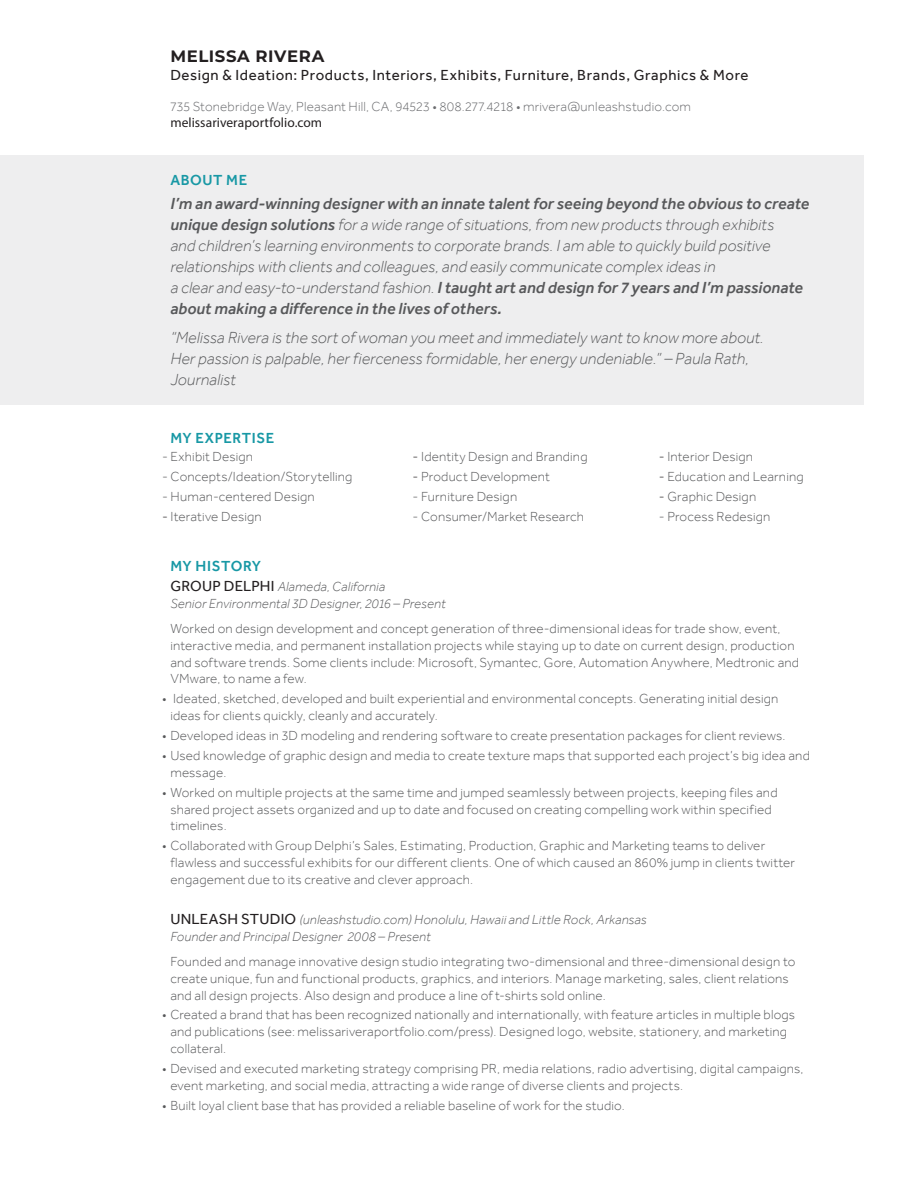
<style>
.page{position:relative;width:918px;height:1188px;background:#fff}
.page>*{position:absolute;margin:0;border:0;box-sizing:border-box;transform-origin:0 0}
.text{font:italic 300 16.5px/21px "Effra";letter-spacing:.005em;color:#57585a}
.headings{font:700 16.5px "Montserrat";letter-spacing:.035em;color:#231f20}
.headings-2{font:15px "Effra";letter-spacing:.04em;color:#231f20}
.headings-3{font:500 15px "Effra";letter-spacing:.04em;color:#1898a5}
.text_no_space_after{font:300 13.5px/16.8px "Effra";letter-spacing:.015em;color:#57585a}
.list{font:300 13.5px "Effra";letter-spacing:.015em;color:#57585a}
.text-2{font:italic 300 13.5px/16.8px "Effra";letter-spacing:.01em;color:#57585a}
.headings-4{font:300 13.5px/16.8px "Effra";letter-spacing:.01em;color:#6c6d70}
.s1{font-family:"Myriad Pro";font-weight:400;color:#231f20}
.s2{font-weight:500}
.s3{color:#231f20}
.s4{font-weight:400;font-style:normal;font-size:15px;color:#231f20}
</style>
<div class="page">
<div style="left:0;top:156px;width:864px;height:249px;background:#eeeeef"></div>
<p class="headings" style="left:170px;top:45px;width:156px">MELISSA RIVERA</p>
<p class="headings-2" style="left:170px;top:67px;width:580px">Design &amp; Ideation: Products, Interiors, Exhibits, Furniture, Brands, Graphics &amp; More</p>
<p class="headings-4" style="left:170px;top:97px;width:522px">735 Stonebridge Way, Pleasant Hill, CA, 94523 • 808.277.4218 • mrivera@unleashstudio.com <span class="s1">melissariveraportfolio.com</span></p>
<p class="headings-3" style="left:170px;top:171px;width:79px">ABOUT ME</p>
<p class="text" style="left:170px;top:193px;width:641px"><span class="s2">I’m an award-winning designer with an innate talent for seeing beyond the obvious to create unique design solutions</span> for a wide range of situations, from new products through exhibits<br>and children’s learning environments to corporate brands. I am able to quickly build positive relationships with clients and colleagues, and easily communicate complex ideas in<br>a clear and easy-to-understand fashion. <span class="s2">I taught art and design for 7 years and I’m passionate about making a difference in the lives of others.</span></p>
<p class="text" style="left:170px;top:327px;width:595px">“Melissa Rivera is the sort of woman you meet and immediately want to know more about.<br>Her passion is palpable, her fierceness formidable, her energy undeniable.” – Paula Rath,<br>Journalist</p>
<p class="headings-3" style="left:170px;top:429px;width:105px">MY EXPERTISE</p>
<p class="list" style="left:162px;top:449px;width:93px">- Exhibit Design</p>
<p class="list" style="left:162px;top:469px;width:192px">- Concepts/Ideation/Storytelling</p>
<p class="list" style="left:162px;top:489px;width:154px">- Human-centered Design</p>
<p class="list" style="left:162px;top:508px;width:101px"><span class="s3">-</span> Iterative Design</p>
<p class="list" style="left:413px;top:449px;width:177px"><span class="s3">-</span> Identity Design and Branding</p>
<p class="list" style="left:413px;top:469px;width:139px"><span class="s3">-</span> Product Development</p>
<p class="list" style="left:413px;top:489px;width:106px">- Furniture Design</p>
<p class="list" style="left:413px;top:508px;width:173px">- Consumer/Market Research</p>
<p class="list" style="left:659px;top:449px;width:96px"><span class="s3">-</span> Interior Design</p>
<p class="list" style="left:659px;top:469px;width:146px"><span class="s3">-</span> Education and Learning</p>
<p class="list" style="left:659px;top:489px;width:99px"><span class="s3">-</span> Graphic Design</p>
<p class="list" style="left:659px;top:508px;width:113px">- Process Redesign</p>
<p class="headings-3" style="left:170px;top:557px;width:92px">MY HISTORY</p>
<p class="text-2" style="left:170px;top:578px;width:277px"><span class="s4">GROUP DELPHI</span> Alameda, California<br>Senior Environmental 3D Designer, 2016 – Present</p>
<p class="text_no_space_after" style="left:170px;top:620px;width:630px">Worked on design development and concept generation of three-dimensional ideas for trade show, event, interactive media, and permanent installation projects while staying up to date on current design, production and software trends. Some clients include: Microsoft, Symantec, Gore, Automation Anywhere, Medtronic and VMware, to name a few.</p>
<p class="text_no_space_after" style="left:170px;top:690px;width:610px;text-indent:-8px">• Ideated, sketched, developed and built experiential and environmental concepts. Generating initial design ideas for clients quickly, cleanly and accurately.</p>
<p class="text_no_space_after" style="left:162px;top:727px;width:625px">• Developed ideas in 3D modeling and rendering software to create presentation packages for client reviews.</p>
<p class="text_no_space_after" style="left:170px;top:747px;width:641px;text-indent:-8px">• Used knowledge of graphic design and media to create texture maps that supported each project’s big idea and message.</p>
<p class="text_no_space_after" style="left:170px;top:784px;width:609px;text-indent:-8px">• Worked on multiple projects at the same time and jumped seamlessly between projects, keeping files and shared project assets organized and up to date and focused on creating compelling work within specified timelines.</p>
<p class="text_no_space_after" style="left:170px;top:837px;width:626px;text-indent:-8px">• Collaborated with Group Delphi’s Sales, Estimating, Production, Graphic and Marketing teams to deliver flawless and successful exhibits for our different clients. One of which caused an 860% jump in clients twitter engagement due to its creative and clever approach.</p>
<p class="text-2" style="left:170px;top:911px;width:478px"><span class="s4">UNLEASH STUDIO</span> (unleashstudio.com) Honolulu, Hawaii and Little Rock, Arkansas<br>Founder and Principal Designer 2008 – Present</p>
<p class="text_no_space_after" style="left:170px;top:953px;width:627px">Founded and manage innovative design studio integrating two-dimensional and three-dimensional design to create unique, fun and functional products, graphics, and interiors. Manage marketing, sales, client relations and all design projects. Also design and produce a line of t-shirts sold online.</p>
<p class="text_no_space_after" style="left:170px;top:1006px;width:626px;text-indent:-8px">• Created a brand that has been recognized nationally and internationally, with feature articles in multiple blogs and publications (see: melissariveraportfolio.com/press). Designed logo, website, stationery, and marketing collateral.</p>
<p class="text_no_space_after" style="left:170px;top:1060px;width:635px;text-indent:-8px">• Devised and executed marketing strategy comprising PR, media relations, radio advertising, digital campaigns, event marketing, and social media, attracting a wide range of diverse clients and projects.</p>
<p class="text_no_space_after" style="left:162px;top:1097px;width:464px">• Built loyal client base that has provided a reliable baseline of work for the studio.</p>
</div>
